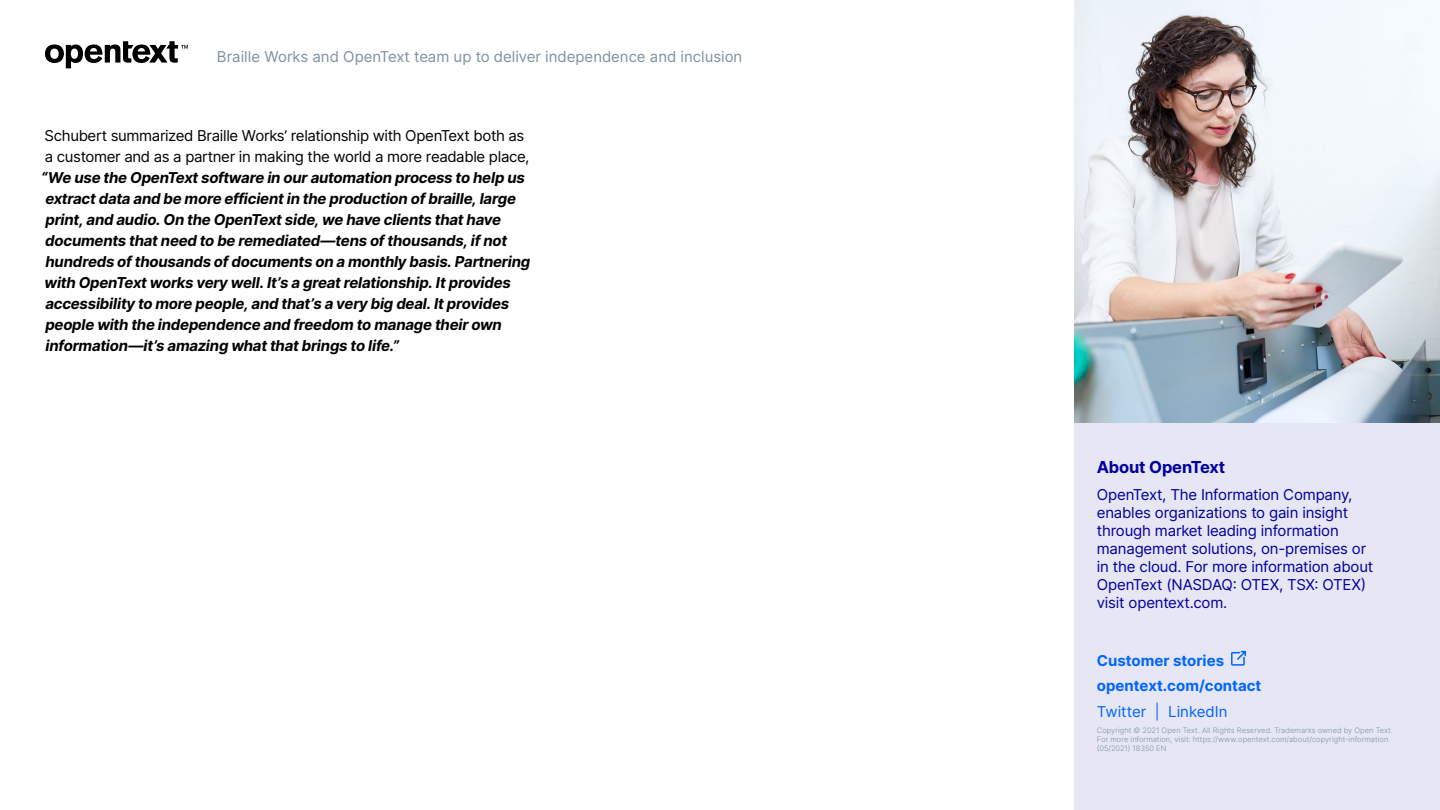
<style>
.page{position:relative;width:1440px;height:810px;background:#fff}
.page>*{position:absolute;margin:0;border:0;box-sizing:border-box;transform-origin:0 0}
.Sidebar_H1{font:700 16.5px "Inter";letter-spacing:-.01em;color:#00009f}
.Body{font:italic 700 15px/21px "Inter";letter-spacing:-.015em;color:#000}
.About_OT{font:15px/18px "Inter";letter-spacing:-.015em;color:#00009f}
.t1{font:15px "Inter";color:#7e929f}
.Sidebar_H1-2{font:700 15px "Inter";color:#06f}
.t2{font:15px "Inter";color:#06f}
.Citation{font:300 7.5px/9px "Inter";letter-spacing:.005em;color:#7e929f}
.s1{font-weight:400;font-style:normal}
</style>
<div class="page">
<svg style="left:45px;top:41px;width:143px;height:27px"></svg>
<div style="left:1074px;top:405px;width:366px;height:405px;background:#e6e6f5"></div>
<svg style="left:1231px;top:650px;width:15px;height:16px"></svg>
<img style="left:1074px;top:0;width:366px;height:423px">
<p class="t1" style="left:217px;top:46px;width:527px">Braille Works and OpenText team up to deliver independence and inclusion</p>
<p class="Body" style="left:41px;top:125px;width:491px"><span class="s1">Schubert summarized Braille Works’ relationship with OpenText both as a customer and as a partner in making the world a more readable place, </span>“We use the OpenText software in our automation process to help us extract data and be more efficient in the production of braille, large print, and audio. On the OpenText side, we have clients that have documents that need to be remediated—tens of thousands, if not hundreds of thousands of documents on a monthly basis. Partnering with OpenText works very well. It’s a great relationship. It provides accessibility to more people, and that’s a very big deal. It provides people with the independence and freedom to manage their own information—it’s amazing what that brings to life.”</p>
<p class="Sidebar_H1" style="left:1097px;top:455px;width:130px">About OpenText</p>
<p class="About_OT" style="left:1097px;top:486px;width:278px">OpenText, The Information Company, enables organizations to gain insight through market leading information management solutions, on-premises or in the cloud. For more information about OpenText (NASDAQ: OTEX, TSX: OTEX) visit opentext.com.</p>
<p class="Sidebar_H1-2" style="left:1097px;top:649px;width:129px">Customer stories</p>
<p class="Sidebar_H1-2" style="left:1097px;top:675px;width:166px">opentext.com/contact</p>
<p class="t2" style="left:1097px;top:700px;width:132px">Twitter | LinkedIn</p>
<p class="Citation" style="left:1097px;top:726px;width:298px">Copyright © 2021 Open Text. All Rights Reserved. Trademarks owned by Open Text.<br>For more information, visit: https://www.opentext.com/about/copyright-information (05/2021) 18350 EN</p>
</div>
